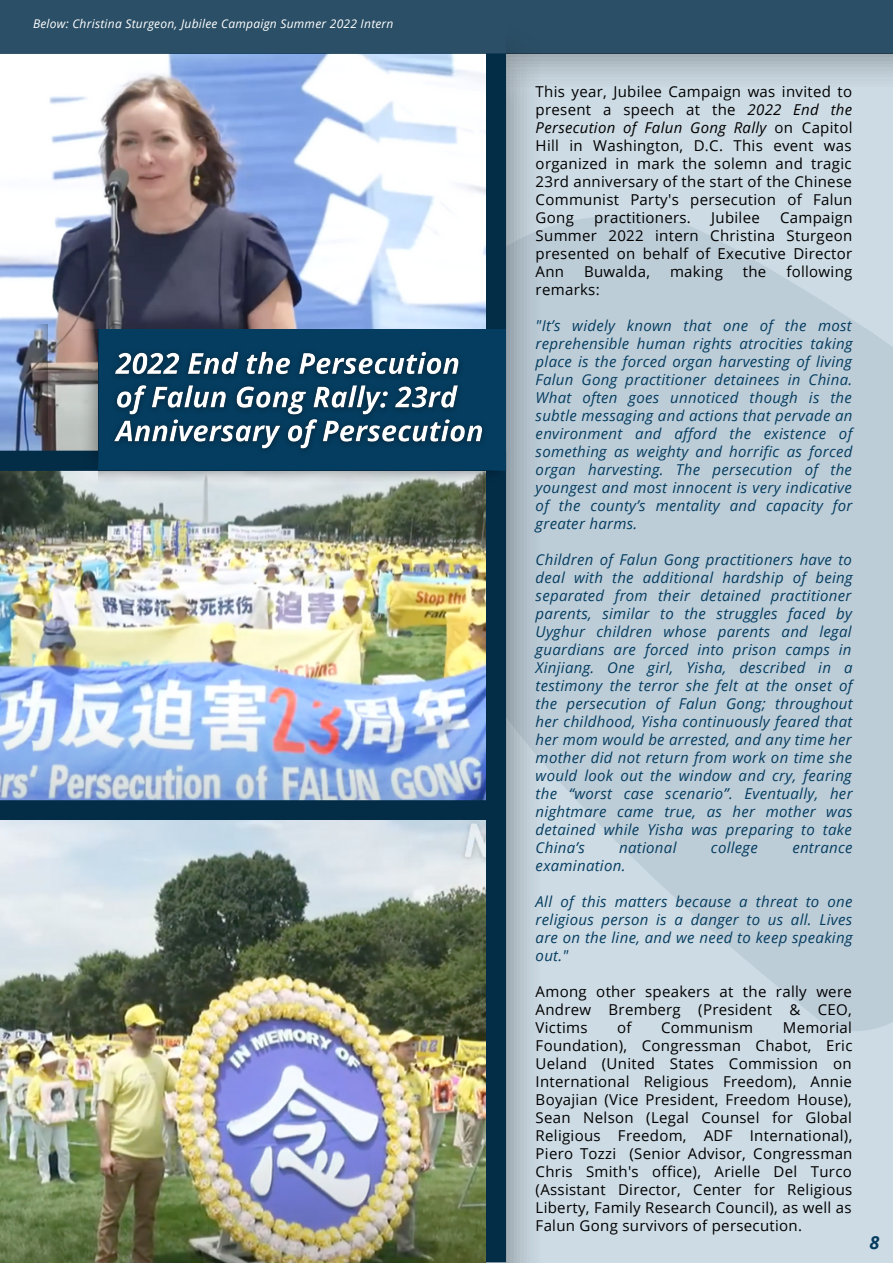
<style>
.page{position:relative;width:893px;height:1264px;background:#fff}
.page>*{position:absolute;margin:0;border:0;box-sizing:border-box;transform-origin:0 0}
.t1{font:italic 700 18px "Open Sans";color:#053d60}
.t2{font:italic 15px/18px "Open Sans";letter-spacing:.02em;color:#053d60;text-align:justify}
.t3{font:15px/18px "Open Sans";letter-spacing:.02em;color:#000;text-align:justify}
.t4{font:italic 12px "Open Sans";letter-spacing:.02em;color:#fff}
.s1{font-style:italic}
</style>
<div class="page">
<div style="left:0;top:0;width:892px;height:1262px;background:#cddbe4"></div>
<svg style="left:539px;top:215px;width:353px;height:816px;fill:#bdcdd8"></svg>
<div style="left:485px;top:53px;width:21px;height:1209px;background:#032d47"></div>
<img style="left:0;top:53px;width:485px;height:397px">
<img style="left:0;top:471px;width:485px;height:329px">
<div style="left:0;top:450px;width:506px;height:21px;background:#032d47"></div>
<div style="left:98px;top:329px;width:407px;height:142px;background:#053d60"></div>
<div style="left:0;top:0;width:892px;height:53px;background:#2b4f66"></div>
<div style="left:0;top:800px;width:490px;height:20px;background:#032d47"></div>
<img style="left:0;top:820px;width:485px;height:442px">
<img style="left:114px;top:351px;width:370px;height:99px">
<img style="left:506px;top:87px;width:33px;height:1175px">
<img style="left:98px;top:471px;width:397px;height:11px">
<img style="left:32px;top:324px;width:16px;height:125px">
<img style="left:80px;top:329px;width:18px;height:142px">
<img style="left:506px;top:53px;width:386px;height:34px">
<p class="t4" style="left:33px;top:15px;width:362px">Below: Christina Sturgeon, Jubilee Campaign Summer 2022 Intern</p>
<p class="t3" style="left:535px;top:82px;width:318px">This year, Jubilee Campaign was invited to present a speech at the <span class="s1">2022 End the Persecution of Falun Gong Rally</span> on Capitol Hill in Washington, D.C. This event was organized in mark the solemn and tragic 23rd anniversary of the start of the Chinese Communist Party's persecution of Falun Gong</p>
<p class="t3" style="left:594px;top:208px;width:98px">practitioners.</p>
<p class="t3" style="left:711px;top:208px;width:50px">Jubilee</p>
<p class="t3" style="left:535px;top:208px;width:318px;text-indent:244px">Campaign Summer 2022 intern Christina Sturgeon presented on behalf of Executive Director Ann</p>
<p class="t3" style="left:584px;top:262px;width:67px">Buwalda,</p>
<p class="t3" style="left:670px;top:262px;width:54px">making</p>
<p class="t3" style="left:742px;top:262px;width:25px">the</p>
<p class="t3" style="left:786px;top:262px;width:67px">following</p>
<p class="t3" style="left:535px;top:280px;width:66px">remarks:</p>
<p class="t2" style="left:535px;top:316px;width:318px">"It’s widely known that one of the most reprehensible human rights atrocities taking place is the forced organ harvesting of living Falun Gong practitioner detainees in China.<br>What often goes unnoticed though is the subtle messaging and actions that pervade an environment and afford the existence of something as weighty and horrific as forced organ harvesting. The persecution of the youngest and most innocent is very indicative of the county’s mentality and capacity for greater harms.</p>
<p class="t2" style="left:535px;top:550px;width:318px">Children of Falun Gong practitioners have to deal with the additional hardship of being separated from their detained practitioner parents, similar to the struggles faced by Uyghur children whose parents and legal guardians are forced into prison camps in Xinjiang. One girl, Yisha, described in a testimony the terror she felt at the onset of the persecution of Falun Gong; throughout her childhood, Yisha continuously feared that her mom would be arrested, and any time her mother did not return from work on time she would look out the window and cry, fearing the “worst case scenario”. Eventually, her nightmare came true, as her mother was detained while Yisha was preparing to take China’s</p>
<p class="t2" style="left:619px;top:837px;width:59px">national</p>
<p class="t2" style="left:711px;top:837px;width:48px">college</p>
<p class="t2" style="left:792px;top:837px;width:62px">entrance</p>
<p class="t2" style="left:535px;top:855px;width:91px">examination.</p>
<p class="t2" style="left:535px;top:891px;width:318px">All of this matters because a threat to one religious person is a danger to us all. Lives are on the line, and we need to keep speaking out."</p>
<p class="t3" style="left:535px;top:981px;width:318px">Among other speakers at the rally were Andrew Bremberg (President &amp; CEO, Victims</p>
<p class="t3" style="left:617px;top:1017px;width:16px">of</p>
<p class="t3" style="left:661px;top:1017px;width:94px">Communism</p>
<p class="t3" style="left:535px;top:1017px;width:318px;text-indent:247px">Memorial Foundation), Congressman Chabot, Eric Ueland (United States Commission on International Religious Freedom), Annie Boyajian (Vice President, Freedom House), Sean Nelson (Legal Counsel for Global Religious Freedom, ADF International), Piero Tozzi (Senior Advisor, Congressman Chris Smith's office), Arielle Del Turco (Assistant Director, Center for Religious Liberty, Family Research Council), as well as Falun Gong survivors of persecution.</p>
<p class="t1" style="left:869px;top:1229px;width:11px">8</p>
</div>
